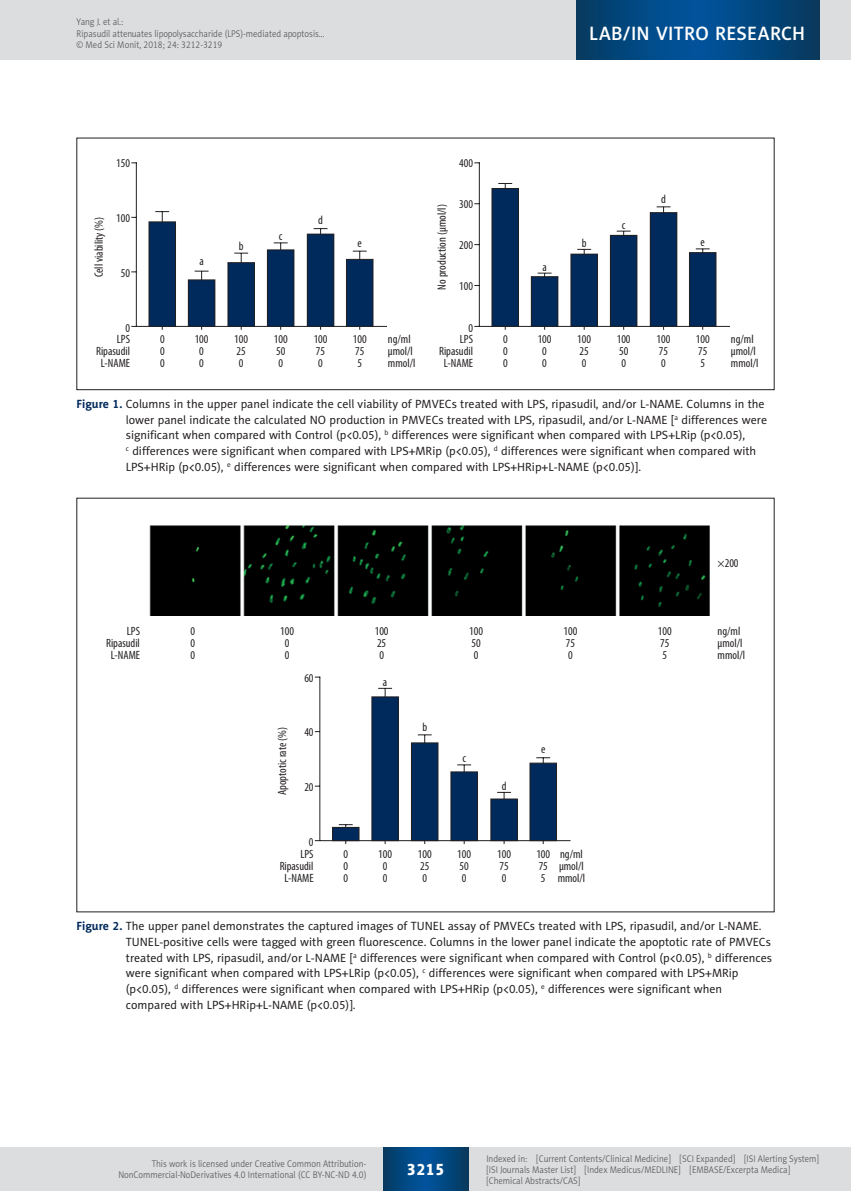
<style>
.page{position:relative;width:851px;height:1191px;background:#fff}
.page>*{position:absolute;margin:0;border:0;box-sizing:border-box;transform-origin:0 0}
.t1{font:19.5px "Naomi Sans EFN Medium";letter-spacing:.01em;color:#fff}
.t2{font:16.5px "Naomi Sans EFN Heavy";color:#fff}
.MSM_Rycina_tytul{font:12px/15.8px "Naomi Sans EFN";color:#231f20}
.t3{font:condensed 12px/12px "Myriad Pro";color:#231f20}
.t4{font:9.75px/11.2px "Naomi Sans EFN Light";color:#57585a;scale:.9 1}
.s1{font-weight:700;color:#00295c}
</style>
<div class="page">
<hr style="left:131px;top:326px;width:256px;height:1px;background:#231f20">
<hr style="left:136px;top:162px;width:1px;height:164px;background:#231f20">
<svg style="left:155px;top:211px;width:14px;height:1px"></svg>
<hr style="left:162px;top:212px;width:1px;height:118px;background:#231f20">
<svg style="left:148px;top:221px;width:219px;height:109px"></svg>
<div style="left:346px;top:259px;width:27px;height:68px;background:#00295c;border:1px solid #231f20"></div>
<hr style="left:474px;top:326px;width:255px;height:1px;background:#231f20">
<hr style="left:479px;top:162px;width:1px;height:164px;background:#231f20">
<svg style="left:491px;top:183px;width:219px;height:147px"></svg>
<div style="left:689px;top:252px;width:27px;height:75px;background:#00295c;border:1px solid #231f20"></div>
<div style="left:77px;top:138px;width:697px;height:252px;border:1px solid #231f20"></div>
<img style="left:150px;top:525px;width:559px;height:90px">
<hr style="left:315px;top:840px;width:255px;height:1px;background:#231f20">
<hr style="left:319px;top:677px;width:1px;height:163px;background:#231f20">
<svg style="left:332px;top:687px;width:219px;height:157px"></svg>
<div style="left:529px;top:762px;width:27px;height:79px;background:#00295c;border:1px solid #231f20"></div>
<div style="left:0;top:1148px;width:850px;height:43px;background:#dcdddf"></div>
<svg style="left:383px;top:1147px;width:85px;height:43px"></svg>
<div style="left:0;top:0;width:850px;height:60px;background:#dcdddf"></div>
<svg style="left:576px;top:0;width:243px;height:60px"></svg>
<p class="t4" style="left:77px;top:16px;width:277px">Yang J. et al.:<br>Ripasudil attenuates lipopolysaccharide (LPS)-mediated apoptosis… © Med Sci Monit, 2018; 24: 3212-3219</p>
<h1 class="t1" style="left:589px;top:22px;width:217px">LAB/IN VITRO RESEARCH</h1>
<p class="t3" style="left:116px;top:157px;width:15px">150</p>
<p class="t3" style="left:93px;top:277px;width:62px;rotate:-90deg">Cell viability (%)</p>
<p class="t3" style="left:116px;top:212px;width:15px">100</p>
<p class="t3" style="left:121px;top:267px;width:11px">50</p>
<p class="t3" style="left:125px;top:321px;width:6px">0</p>
<p class="t3" style="left:199px;top:255px;width:6px">a</p>
<p class="t3" style="left:239px;top:240px;width:6px">b</p>
<p class="t3" style="left:279px;top:230px;width:5px">c</p>
<p class="t3" style="left:318px;top:214px;width:6px">d</p>
<p class="t3" style="left:357px;top:237px;width:6px">e</p>
<p class="t3" style="left:435px;top:289px;width:87px;rotate:-90deg">No production (μmol/l)</p>
<p class="t3" style="left:459px;top:157px;width:15px">400</p>
<p class="t3" style="left:459px;top:198px;width:15px">300</p>
<p class="t3" style="left:459px;top:239px;width:15px">200</p>
<p class="t3" style="left:459px;top:280px;width:15px">100</p>
<p class="t3" style="left:468px;top:321px;width:6px">0</p>
<p class="t3" style="left:542px;top:260px;width:6px">a</p>
<p class="t3" style="left:581px;top:237px;width:6px">b</p>
<p class="t3" style="left:621px;top:218px;width:5px">c</p>
<p class="t3" style="left:661px;top:193px;width:6px">d</p>
<p class="t3" style="left:700px;top:236px;width:6px">e</p>
<p class="t3" style="left:96px;top:333px;width:35px;text-align:right">LPS<br>Ripasudil<br>L-NAME</p>
<p class="t3" style="left:195px;top:333px;width:15px;text-align:center">100<br>0<br>0</p>
<p class="t3" style="left:160px;top:333px;width:6px;text-align:justify">0<br>0<br>0</p>
<p class="t3" style="left:234px;top:333px;width:15px">100<br>25<br>0</p>
<p class="t3" style="left:274px;top:333px;width:15px">100<br>50<br>0</p>
<p class="t3" style="left:313px;top:333px;width:15px">100<br>75<br>0</p>
<p class="t3" style="left:353px;top:333px;width:15px">100<br>75<br>5</p>
<p class="t3" style="left:388px;top:333px;width:29px">ng/ml μmol/l mmol/l</p>
<p class="t3" style="left:439px;top:333px;width:35px;text-align:right">LPS<br>Ripasudil<br>L-NAME</p>
<p class="t3" style="left:537px;top:333px;width:15px;text-align:center">100<br>0<br>0</p>
<p class="t3" style="left:503px;top:333px;width:6px;text-align:justify">0<br>0<br>0</p>
<p class="t3" style="left:577px;top:333px;width:15px">100<br>25<br>0</p>
<p class="t3" style="left:616px;top:333px;width:15px">100<br>50<br>0</p>
<p class="t3" style="left:656px;top:333px;width:15px">100<br>75<br>0</p>
<p class="t3" style="left:695px;top:333px;width:15px">100<br>75<br>5</p>
<p class="t3" style="left:730px;top:333px;width:29px">ng/ml μmol/l mmol/l</p>
<p class="MSM_Rycina_tytul" style="left:126px;top:396px;width:642px;text-indent:-49px"><span class="s1">Figure 1.</span> Columns in the upper panel indicate the cell viability of PMVECs treated with LPS, ripasudil, and/or L-NAME. Columns in the lower panel indicate the calculated NO production in PMVECs treated with LPS, ripasudil, and/or L-NAME [<sup>a</sup> differences were significant when compared with Control (p&lt;0.05), <sup>b</sup> differences were significant when compared with LPS+LRip (p&lt;0.05),<br><sup>c</sup> differences were significant when compared with LPS+MRip (p&lt;0.05), <sup>d</sup> differences were significant when compared with LPS+HRip (p&lt;0.05), <sup>e</sup> differences were significant when compared with LPS+HRip+L-NAME (p&lt;0.05)].</p>
<p class="t3" style="left:717px;top:556px;width:23px">×200</p>
<p class="t3" style="left:106px;top:624px;width:35px;text-align:right">LPS<br>Ripasudil<br>L-NAME</p>
<p class="t3" style="left:280px;top:624px;width:15px;text-align:center">100<br>0<br>0</p>
<p class="t3" style="left:374px;top:624px;width:15px">100<br>25<br>0</p>
<p class="t3" style="left:469px;top:624px;width:15px">100<br>50<br>0</p>
<p class="t3" style="left:563px;top:624px;width:15px">100<br>75<br>0</p>
<p class="t3" style="left:658px;top:624px;width:15px">100<br>75<br>5</p>
<p class="t3" style="left:717px;top:624px;width:29px">ng/ml μmol/l mmol/l</p>
<p class="t3" style="left:190px;top:624px;width:6px;text-align:justify">0<br>0<br>0</p>
<p class="t3" style="left:304px;top:671px;width:11px">60</p>
<p class="t3" style="left:276px;top:795px;width:70px;rotate:-90deg">Apoptotic rate (%)</p>
<p class="t3" style="left:304px;top:726px;width:11px">40</p>
<p class="t3" style="left:304px;top:781px;width:11px">20</p>
<p class="t3" style="left:309px;top:835px;width:6px">0</p>
<p class="t3" style="left:383px;top:676px;width:6px">a</p>
<p class="t3" style="left:279px;top:847px;width:35px;text-align:right">LPS<br>Ripasudil<br>L-NAME</p>
<p class="t3" style="left:378px;top:847px;width:15px;text-align:center">100<br>0<br>0</p>
<p class="t3" style="left:343px;top:847px;width:6px;text-align:justify">0<br>0<br>0</p>
<p class="t3" style="left:422px;top:721px;width:6px">b</p>
<p class="t3" style="left:462px;top:751px;width:5px">c</p>
<p class="t3" style="left:418px;top:847px;width:15px">100<br>25<br>0</p>
<p class="t3" style="left:457px;top:847px;width:15px">100<br>50<br>0</p>
<p class="t3" style="left:501px;top:779px;width:6px">d</p>
<p class="t3" style="left:497px;top:847px;width:15px">100<br>75<br>0</p>
<p class="t3" style="left:541px;top:742px;width:6px">e</p>
<p class="t3" style="left:536px;top:847px;width:15px">100<br>75<br>5</p>
<p class="t3" style="left:557px;top:847px;width:29px">ng/ml μmol/l mmol/l</p>
<p class="MSM_Rycina_tytul" style="left:126px;top:918px;width:647px;text-indent:-49px"><span class="s1">Figure 2.</span> The upper panel demonstrates the captured images of TUNEL assay of PMVECs treated with LPS, ripasudil, and/or L-NAME.<br>TUNEL-positive cells were tagged with green fluorescence. Columns in the lower panel indicate the apoptotic rate of PMVECs treated with LPS, ripasudil, and/or L-NAME [<sup>a</sup> differences were significant when compared with Control (p&lt;0.05), <sup>b</sup> differences were significant when compared with LPS+LRip (p&lt;0.05), <sup>c</sup> differences were significant when compared with LPS+MRip (p&lt;0.05), <sup>d</sup> differences were significant when compared with LPS+HRip (p&lt;0.05), <sup>e</sup> differences were significant when compared with LPS+HRip+L-NAME (p&lt;0.05)].</p>
<p class="t4" style="left:118px;top:1158px;width:277px;text-align:right">This work is licensed under Creative Common Attribution-<br>NonCommercial-NoDerivatives 4.0 International (CC BY-NC-ND 4.0)</p>
<h2 class="t2" style="left:406px;top:1159px;width:40px">3215</h2>
<p class="t4" style="left:486px;top:1152px;width:371px">Indexed in: [Current Contents/Clinical Medicine] [SCI Expanded] [ISI Alerting System] [ISI Journals Master List] [Index Medicus/MEDLINE] [EMBASE/Excerpta Medica] [Chemical Abstracts/CAS]</p>
</div>
